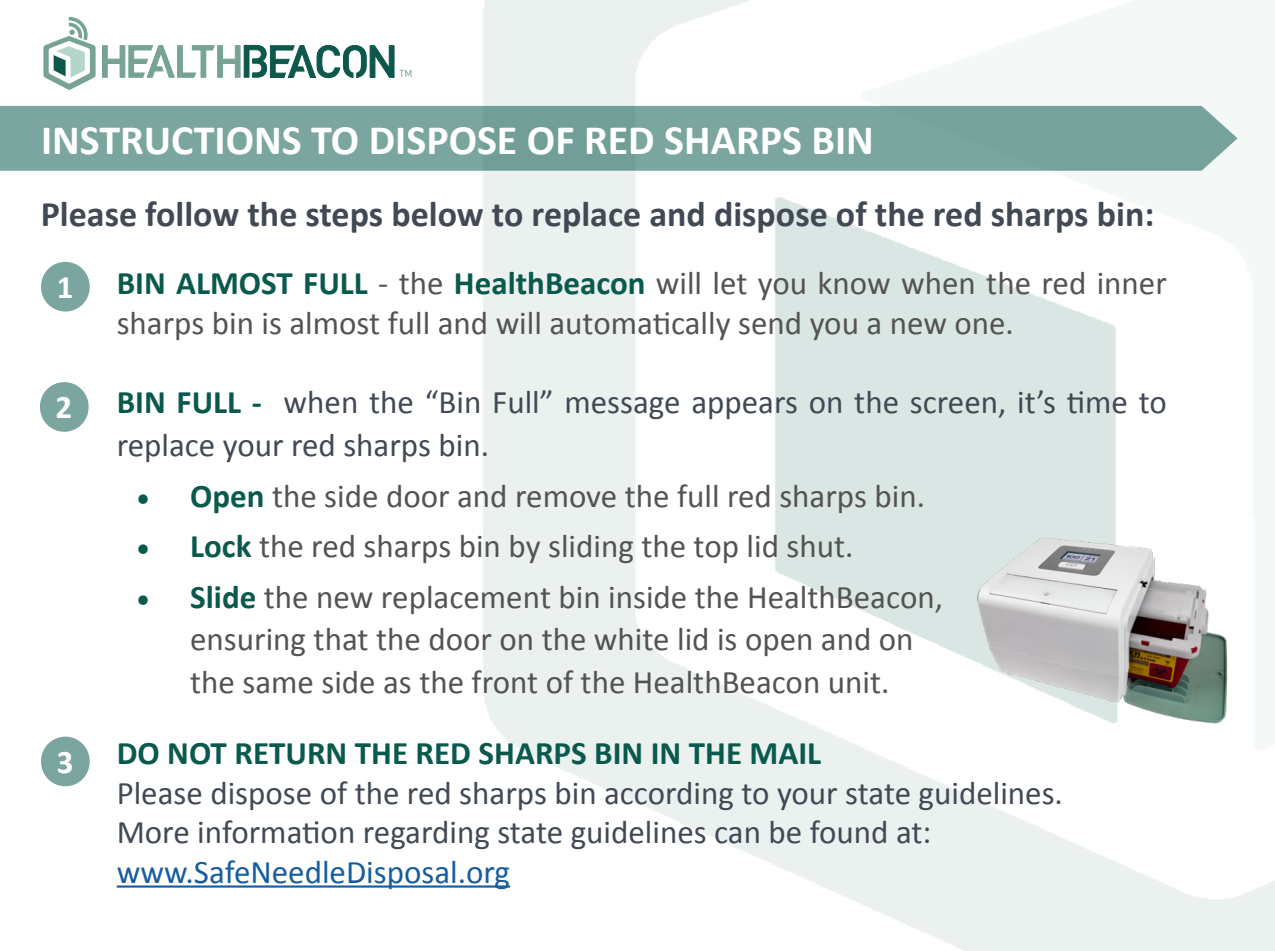
<style>
.page{position:relative;width:1275px;height:951px;background:#fff}
.page>*{position:absolute;margin:0;border:0;box-sizing:border-box;transform-origin:0 0}
.t1{font:700 42px "Calibri";color:#fff}
.t2{font:700 36px "Calibri";color:#414954}
.t3{font:33px/42.6px "Calibri";color:#535353}
.t4{font:33px/43.2px "Calibri";color:#414954}
.t5{font:700 33px "Calibri";color:#0a594d}
.t6{font:33px "Calibri";color:#175d9e}
.t7{font:700 33px "Calibri";color:#fff}
.t8{font:9.9px "DIN";color:#6c9b8a}
.s1{font-weight:700;color:#0a594d}
.s2{font-family:"Minion Pro";font-size:36px;color:#0a594d}
</style>
<div class="page">
<svg style="left:0;top:106px;width:1237px;height:65px;background:#7aa59e"></svg>
<svg style="left:102px;top:45px;width:293px;height:34px"></svg>
<svg style="left:43px;top:17px;width:53px;height:73px"></svg>
<hr style="left:117px;top:885px;width:393px;height:2px;background:#175d9e">
<div style="left:41px;top:262px;width:49px;height:49px;background:#7ba59f;border-radius:24px"></div>
<div style="left:40px;top:382px;width:49px;height:50px;background:#7ba59f;border-radius:24px"></div>
<div style="left:41px;top:736px;width:49px;height:50px;background:#7ba59f;border-radius:24px"></div>
<img style="left:924px;top:504px;width:304px;height:220px">
<p class="t8" style="left:399px;top:67px;width:15px">TM</p>
<p class="t1" style="left:41px;top:114px;width:834px">INSTRUCTIONS TO DISPOSE OF RED SHARPS BIN</p>
<p class="t2" style="left:41px;top:192px;width:1115px">Please follow the steps below to replace and dispose of the red sharps bin:</p>
<p class="t7" style="left:57px;top:266px;width:18px">1</p>
<p class="t7" style="left:56px;top:386px;width:18px">2</p>
<p class="t7" style="left:57px;top:741px;width:18px">3</p>
<p class="t3" style="left:117px;top:262px;width:1051px;line-height:39.6px"><span class="s1">BIN ALMOST FULL</span> - the <span class="s1">HealthBeacon</span> will let you know when the red inner sharps bin is almost full and will automatically send you a new one.</p>
<p class="t4" style="left:117px;top:379px;width:1051px"><span class="s1">BIN FULL -</span> when the “Bin Full” message appears on the screen, it’s time to replace your red sharps bin.</p>
<p class="t3" style="left:136px;top:473px;width:790px"><span class="s2">•</span> <span class="s1">Open</span> the side door and remove the full red sharps bin.</p>
<p class="t3" style="left:136px;top:523px;width:719px"><span class="s2">•</span> <span class="s1">Lock</span> the red sharps bin by sliding the top lid shut.</p>
<p class="t3" style="left:190px;top:574px;width:754px;text-indent:-54px"><span class="s2">•</span> <span class="s1">Slide</span> the new replacement bin inside the HealthBeacon, ensuring that the door on the white lid is open and on the same side as the front of the HealthBeacon unit.</p>
<p class="t5" style="left:117px;top:732px;width:706px">DO NOT RETURN THE RED SHARPS BIN IN THE MAIL</p>
<p class="t4" style="left:117px;top:769px;width:947px">Please dispose of the red sharps bin according to your state guidelines.</p>
<p class="t4" style="left:117px;top:809px;width:816px">More information regarding state guidelines can be found at:</p>
<p class="t6" style="left:117px;top:851px;width:395px">www.SafeNeedleDisposal.org</p>
</div>
